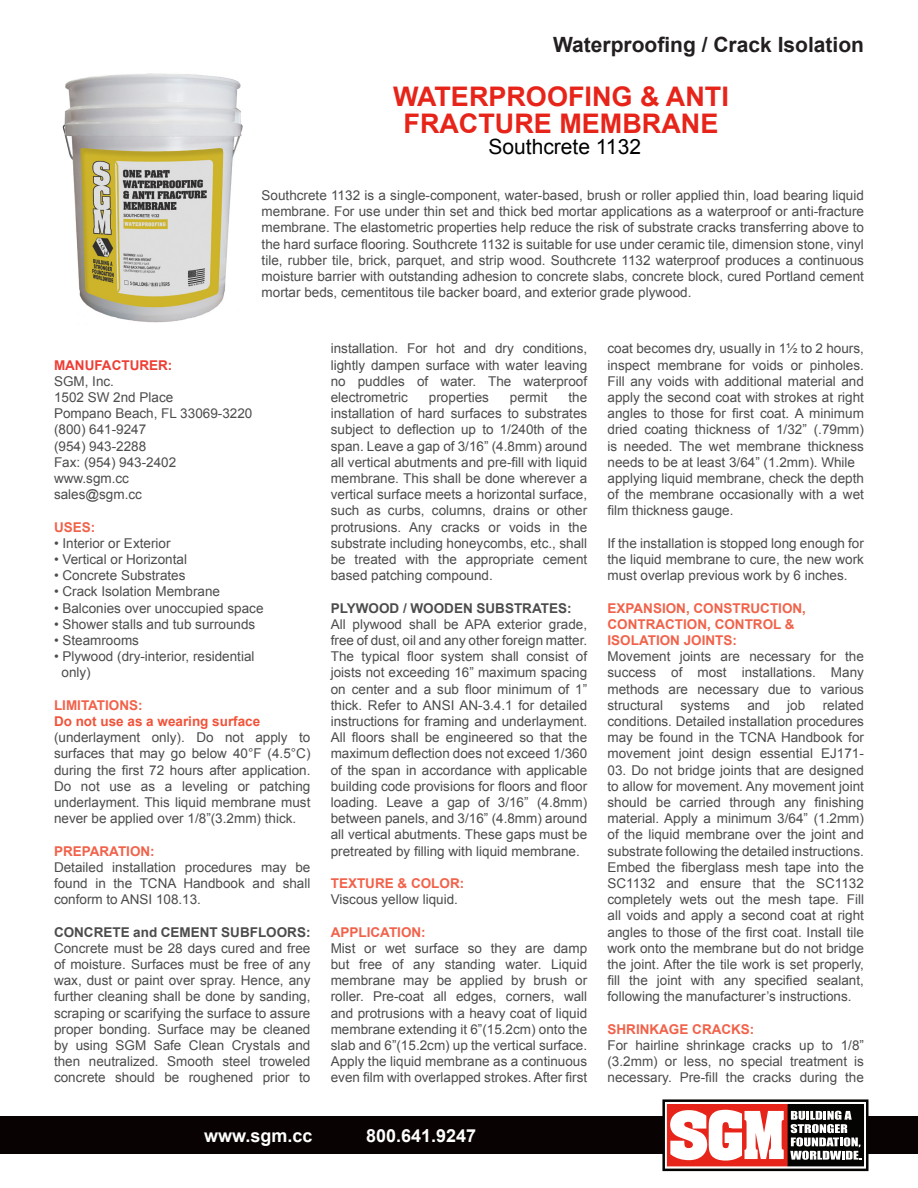
<style>
.page{position:relative;width:918px;height:1188px;background:#fff}
.page>*{position:absolute;margin:0;border:0;box-sizing:border-box;transform-origin:0 0}
.t1{font:700 27px "Arial";color:#e72419}
.t2{font:700 21px "Arial";color:#231f20}
.t3{font:21px "Arial";color:#000}
.t4{font:700 18px "Arial";color:#fff}
.t5{font:13.5px/16.2px "Arial";color:#4b4c4d;text-align:justify}
.t6{font:700 13.5px "Arial";color:#f1624a}
.t7{font:700 13.5px "Arial";color:#4b4c4d}
.t8{font:700 13.5px "Arial";color:#f1533a}
.t9{font:700 13.5px "Arial";color:#ee3e34}
</style>
<div class="page">
<div style="left:0;top:1116px;width:918px;height:38px;background:#080302"></div>
<svg style="left:662px;top:1099px;width:206px;height:72px"></svg>
<img style="left:62px;top:73px;width:181px;height:250px">
<p class="t2" style="left:553px;top:31px;width:312px">Waterproofing / Crack Isolation</p>
<p class="t1" style="left:393px;top:79px;width:337px">WATERPROOFING &amp; ANTI</p>
<p class="t1" style="left:404px;top:106px;width:316px">FRACTURE MEMBRANE</p>
<p class="t3" style="left:488px;top:133px;width:154px">Southcrete 1132</p>
<p class="t5" style="left:262px;top:187px;width:604px">Southcrete 1132 is a single-component, water-based, brush or roller applied thin, load bearing liquid membrane. For use under thin set and thick bed mortar applications as a waterproof or anti-fracture membrane. The elastometric properties help reduce the risk of substrate cracks transferring above to the hard surface flooring. Southcrete 1132 is suitable for use under ceramic tile, dimension stone, vinyl tile, rubber tile, brick, parquet, and strip wood. Southcrete 1132 waterproof produces a continuous moisture barrier with outstanding adhesion to concrete slabs, concrete block, cured Portland cement mortar beds, cementitous tile backer board, and exterior grade plywood.</p>
<p class="t9" style="left:54px;top:356px;width:120px">MANUFACTURER:</p>
<p class="t5" style="left:54px;top:373px;width:62px">SGM, Inc.</p>
<p class="t5" style="left:54px;top:389px;width:121px">1502 SW 2nd Place</p>
<p class="t5" style="left:54px;top:406px;width:200px">Pompano Beach, FL 33069-3220</p>
<p class="t5" style="left:54px;top:422px;width:94px">(800) 641-9247</p>
<p class="t5" style="left:54px;top:438px;width:94px">(954) 943-2288</p>
<p class="t5" style="left:54px;top:454px;width:124px">Fax: (954) 943-2402</p>
<p class="t5" style="left:54px;top:470px;width:77px">www.sgm.cc</p>
<p class="t5" style="left:54px;top:487px;width:89px">sales@sgm.cc</p>
<p class="t6" style="left:54px;top:518px;width:43px">USES:</p>
<p class="t5" style="left:54px;top:535px;width:118px">• Interior or Exterior</p>
<p class="t5" style="left:54px;top:551px;width:135px">• Vertical or Horizontal</p>
<p class="t5" style="left:54px;top:568px;width:133px">• Concrete Substrates</p>
<p class="t5" style="left:54px;top:584px;width:168px">• Crack Isolation Membrane</p>
<p class="t5" style="left:54px;top:600px;width:211px">• Balconies over unoccupied space</p>
<p class="t5" style="left:54px;top:616px;width:203px">• Shower stalls and tub surrounds</p>
<p class="t5" style="left:54px;top:632px;width:86px">• Steamrooms</p>
<p class="t5" style="left:54px;top:649px;width:202px">• Plywood (dry-interior, residential</p>
<p class="t5" style="left:62px;top:665px;width:31px">only)</p>
<p class="t6" style="left:54px;top:696px;width:90px">LIMITATIONS:</p>
<p class="t8" style="left:54px;top:712px;width:208px">Do not use as a wearing surface</p>
<p class="t5" style="left:54px;top:730px;width:258px">(underlayment only). Do not apply to surfaces that may go below 40°F (4.5°C) during the first 72 hours after application.<br>Do not use as a leveling or patching underlayment. This liquid membrane must never be applied over 1/8”(3.2mm) thick.</p>
<p class="t6" style="left:54px;top:842px;width:102px">PREPARATION:</p>
<p class="t5" style="left:54px;top:859px;width:258px">Detailed installation procedures may be found in the TCNA Handbook and shall conform to ANSI 108.13.</p>
<p class="t7" style="left:54px;top:923px;width:258px">CONCRETE and CEMENT SUBFLOORS:</p>
<p class="t5" style="left:54px;top:940px;width:258px">Concrete must be 28 days cured and free of moisture. Surfaces must be free of any wax, dust or paint over spray. Hence, any further cleaning shall be done by sanding, scraping or scarifying the surface to assure</p>
<p class="t5" style="left:54px;top:1021px;width:258px">proper bonding. Surface may be cleaned by using SGM Safe Clean Crystals and then neutralized. Smooth steel troweled concrete should be roughened prior to</p>
<p class="t5" style="left:331px;top:341px;width:258px">installation. For hot and dry conditions, lightly dampen surface with water leaving no puddles of water. The waterproof electrometric</p>
<p class="t5" style="left:331px;top:389px;width:258px;text-indent:238px">the installation of hard surfaces to substrates subject to deflection up to 1/240th of the span. Leave a gap of 3/16” (4.8mm) around</p>
<p class="t5" style="left:331px;top:454px;width:258px">all vertical abutments and pre-fill with liquid membrane. This shall be done wherever a vertical surface meets a horizontal surface, such as curbs, columns, drains or other protrusions. Any cracks or voids in the substrate including honeycombs, etc., shall be treated with the appropriate cement based patching compound.</p>
<p class="t7" style="left:331px;top:599px;width:242px">PLYWOOD / WOODEN SUBSTRATES:</p>
<p class="t5" style="left:331px;top:616px;width:258px">All plywood shall be APA exterior grade, free of dust, oil and any other foreign matter.<br>The typical floor system shall consist of joists not exceeding 16” maximum spacing on center and a sub floor minimum of 1” thick. Refer to ANSI AN-3.4.1 for detailed instructions for framing and underlayment.<br>All floors shall be engineered so that the maximum deflection does not exceed 1/360 of the span in accordance with applicable building code provisions for floors and floor loading. Leave a gap of 3/16” (4.8mm) between panels, and 3/16” (4.8mm) around all vertical abutments. These gaps must be pretreated by filling with liquid membrane.</p>
<p class="t6" style="left:331px;top:874px;width:135px">TEXTURE &amp; COLOR:</p>
<p class="t5" style="left:331px;top:892px;width:129px">Viscous yellow liquid.</p>
<p class="t6" style="left:331px;top:923px;width:96px">APPLICATION:</p>
<p class="t5" style="left:331px;top:940px;width:258px">Mist or wet surface so they are damp but free of any standing water. Liquid membrane may be applied by brush or roller. Pre-coat all edges, corners, wall and protrusions with a heavy coat of liquid membrane extending it 6”(15.2cm) onto the slab and 6”(15.2cm) up the vertical surface.<br>Apply the liquid membrane as a continuous even film with overlapped strokes. After first</p>
<p class="t5" style="left:429px;top:389px;width:62px">properties</p>
<p class="t5" style="left:510px;top:389px;width:39px">permit</p>
<p class="t4" style="left:204px;top:1124px;width:110px">www.sgm.cc</p>
<p class="t4" style="left:366px;top:1124px;width:112px">800.641.9247</p>
<p class="t5" style="left:608px;top:341px;width:258px">coat becomes dry, usually in 1½ to 2 hours, inspect membrane for voids or pinholes.<br>Fill any voids with additional material and apply the second coat with strokes at right angles to those for first coat. A minimum dried coating thickness of 1/32” (.79mm) is needed. The wet membrane thickness needs to be at least 3/64” (1.2mm). While</p>
<p class="t5" style="left:608px;top:470px;width:258px">applying liquid membrane, check the depth of the membrane occasionally with a wet film thickness gauge.</p>
<p class="t5" style="left:608px;top:535px;width:258px">If the installation is stopped long enough for the liquid membrane to cure, the new work must overlap previous work by 6 inches.</p>
<p class="t6" style="left:608px;top:599px;width:200px">EXPANSION, CONSTRUCTION,</p>
<p class="t6" style="left:608px;top:615px;width:189px">CONTRACTION, CONTROL &amp;</p>
<p class="t6" style="left:608px;top:631px;width:131px">ISOLATION JOINTS:</p>
<p class="t5" style="left:608px;top:649px;width:258px">Movement joints are necessary for the success of most installations. Many methods are necessary due to various structural</p>
<p class="t5" style="left:608px;top:697px;width:258px;text-indent:215px">related conditions. Detailed installation procedures may be found in the TCNA Handbook for movement joint design essential EJ171-</p>
<p class="t5" style="left:608px;top:762px;width:258px">03. Do not bridge joints that are designed to allow for movement. Any movement joint should be carried through any finishing material. Apply a minimum 3/64” (1.2mm) of the liquid membrane over the joint and substrate following the detailed instructions.<br>Embed the fiberglass mesh tape into the SC1132 and ensure that the SC1132 completely wets out the mesh tape. Fill all voids and apply a second coat at right angles to those of the first coat. Install tile work onto the membrane but do not bridge the joint. After the tile work is set properly, fill the joint with any specified sealant, following the manufacturer’s instructions.</p>
<p class="t6" style="left:608px;top:1020px;width:148px">SHRINKAGE CRACKS:</p>
<p class="t5" style="left:608px;top:1037px;width:258px">For hairline shrinkage cracks up to 1/8” (3.2mm) or less, no special treatment is necessary. Pre-fill the cracks during the</p>
<p class="t5" style="left:680px;top:697px;width:51px">systems</p>
<p class="t5" style="left:747px;top:697px;width:24px">and</p>
<p class="t5" style="left:787px;top:697px;width:20px">job</p>
</div>
